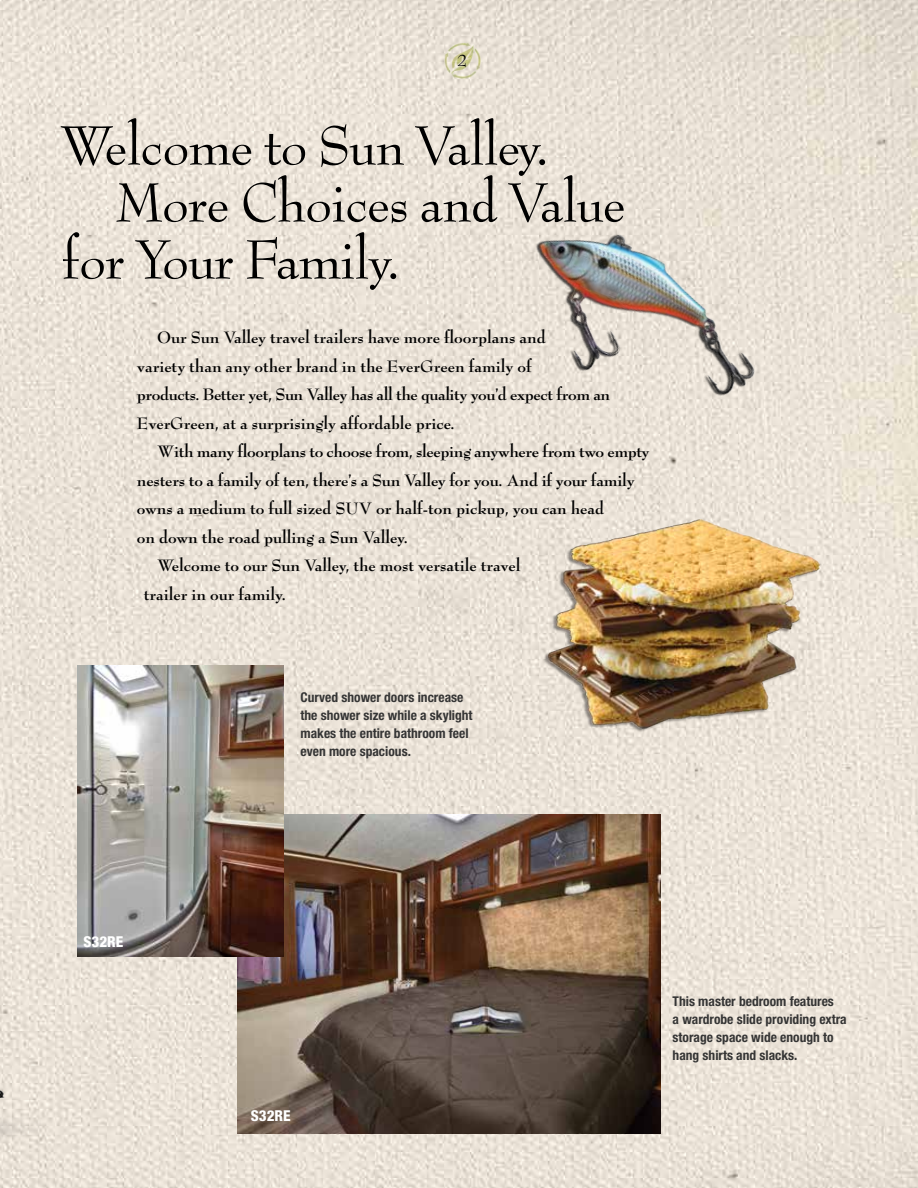
<style>
.page{position:relative;width:918px;height:1188px;background:#fff}
.page>*{position:absolute;margin:0;border:0;box-sizing:border-box;transform-origin:0 0}
.t1{font:60px "Bernhard Modern Std";letter-spacing:-.025em;color:#000}
.t2{font:700 18px/28.5px "Bernhard Modern Std";color:#000}
.t3{font:700 18px "Bernhard Modern Std";letter-spacing:-.02em;color:#000}
.t4{font:18px "Bernhard Modern Std";color:#000}
.t5{font:800 condensed 15px "Helvetica Neue";color:#fff}
.t6{font:700 condensed 13.5px/18px "Helvetica Neue";color:#353535}
</style>
<div class="page">
<img style="left:41px;top:0;width:877px;height:1188px">
<img style="left:0;top:0;width:41px;height:1188px">
<img style="left:237px;top:814px;width:424px;height:320px">
<img style="left:78px;top:665px;width:205px;height:291px">
<img style="left:536px;top:501px;width:292px;height:243px">
<img style="left:439px;top:38px;width:48px;height:43px">
<img style="left:458px;top:185px;width:362px;height:262px">
<p class="t4" style="left:457px;top:51px;width:12px">2</p>
<h1 class="t1" style="left:61px;top:113px;width:489px">Welcome to Sun Valley.</h1>
<h1 class="t1" style="left:115px;top:170px;width:512px">More Choices and Value</h1>
<h1 class="t1" style="left:61px;top:227px;width:340px">for Your Family.</h1>
<p class="t2" style="left:137px;top:324px;width:475px;text-indent:20px">Our Sun Valley travel trailers have more floorplans and<br>variety than any other brand in the EverGreen family of<br>products. Better yet, Sun Valley has all the quality you’d expect from an EverGreen, at a surprisingly affordable price.</p>
<p class="t3" style="left:157px;top:442px;width:494px">With many floorplans to choose from, sleeping anywhere from two empty</p>
<p class="t2" style="left:137px;top:466px;width:499px">nesters to a family of ten, there’s a Sun Valley for you. And if your family</p>
<p class="t2" style="left:137px;top:495px;width:469px">owns a medium to full sized SUV or half-ton pickup, you can head</p>
<p class="t2" style="left:137px;top:523px;width:272px">on down the road pulling a Sun Valley.</p>
<p class="t2" style="left:157px;top:552px;width:365px">Welcome to our Sun Valley, the most versatile travel</p>
<p class="t2" style="left:144px;top:580px;width:143px">trailer in our family.</p>
<p class="t6" style="left:301px;top:688px;width:174px">Curved shower doors increase the shower size while a skylight makes the entire bathroom feel even more spacious.</p>
<p class="t5" style="left:84px;top:932px;width:41px">S32RE</p>
<p class="t5" style="left:251px;top:1107px;width:41px">S32RE</p>
<p class="t6" style="left:673px;top:992px;width:176px">This master bedroom features<br>a wardrobe slide providing extra storage space wide enough to hang shirts and slacks.</p>
</div>
